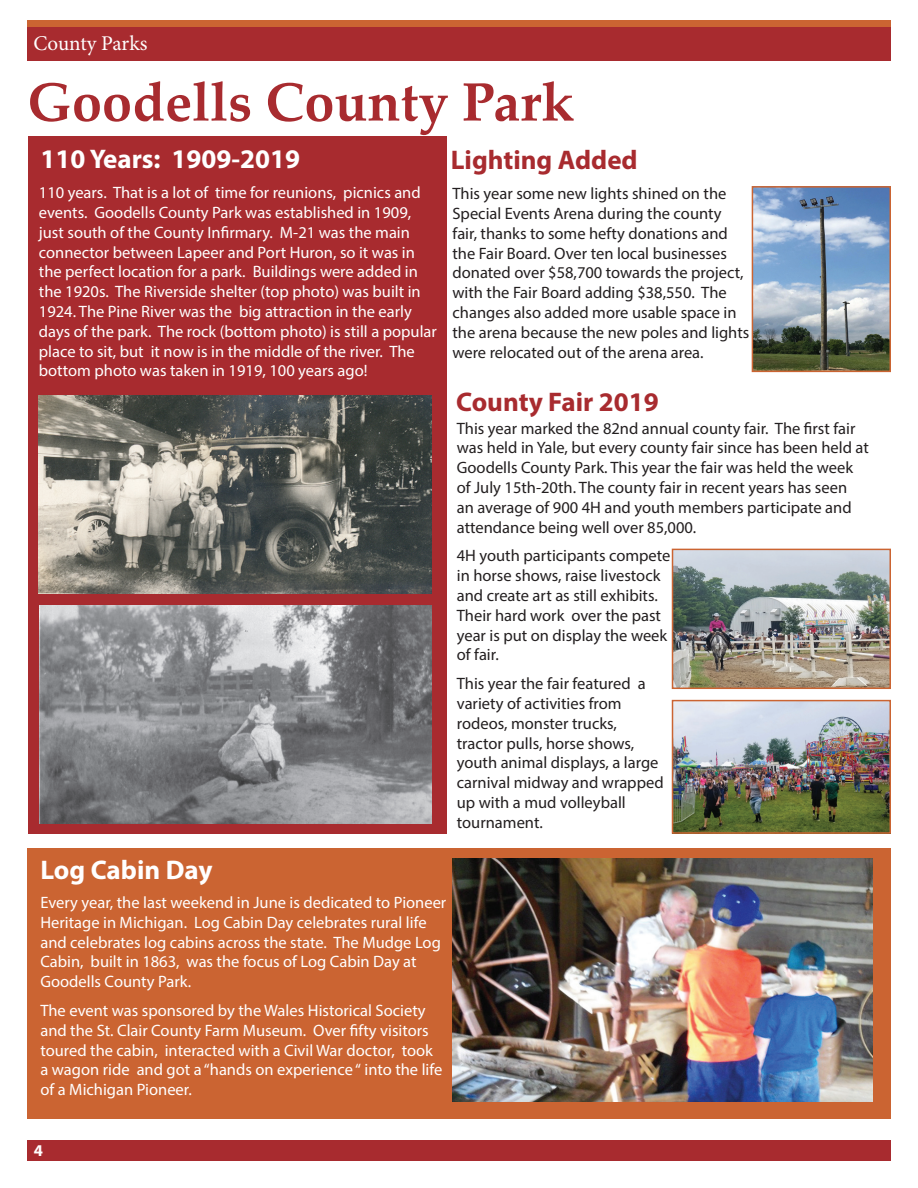
<style>
.page{position:relative;width:918px;height:1188px;background:#fff}
.page>*{position:absolute;margin:0;border:0;box-sizing:border-box;transform-origin:0 0}
.t1{font:700 54px "Palatino Linotype";color:#a82b2f}
.t2{font:700 27px "Myriad Pro";color:#fff}
.t3{font:700 27px "Myriad Pro";color:#a82b2f}
.t4{font:21px "Minion Pro";letter-spacing:-.005em;color:#fff}
.t5{font:16.5px/19.8px "Myriad Pro";color:#231f20}
.t6{font:16.5px/19.8px "Myriad Pro";color:#fff}
.t7{font:700 16.5px "Myriad Pro";color:#fff}
</style>
<div class="page">
<div style="left:28px;top:136px;width:419px;height:698px;background:#a82b2f"></div>
<div style="left:27px;top:848px;width:864px;height:271px;background:#cb6432"></div>
<div style="left:27px;top:25px;width:864px;height:36px;background:#a82b2f"></div>
<div style="left:27px;top:1141px;width:864px;height:20px;background:#a82b2f"></div>
<div style="left:27px;top:20px;width:864px;height:7px;background:#cb6432"></div>
<img style="left:453px;top:859px;width:420px;height:242px">
<img style="left:675px;top:552px;width:213px;height:134px">
<div style="left:672px;top:549px;width:219px;height:140px;border:2px solid #cb6432"></div>
<img style="left:675px;top:703px;width:213px;height:128px">
<div style="left:672px;top:700px;width:219px;height:134px;border:2px solid #cb6432"></div>
<img style="left:39px;top:606px;width:393px;height:217px">
<img style="left:39px;top:395px;width:393px;height:199px">
<img style="left:755px;top:189px;width:133px;height:180px">
<div style="left:752px;top:186px;width:139px;height:186px;border:2px solid #cb6432"></div>
<p class="t4" style="left:33px;top:29px;width:116px">County Parks</p>
<h1 class="t1" style="left:27px;top:64px;width:549px">Goodells County Park</h1>
<h2 class="t2" style="left:40px;top:142px;width:261px">110 Years: 1909-2019</h2>
<p class="t6" style="left:39px;top:182px;width:400px">110 years. That is a lot of time for reunions, picnics and events. Goodells County Park was established in 1909, just south of the County Infirmary. M-21 was the main connector between Lapeer and Port Huron, so it was in the perfect location for a park. Buildings were added in the 1920s. The Riverside shelter (top photo) was built in 1924. The Pine River was the big attraction in the early days of the park. The rock (bottom photo) is still a popular place to sit, but it now is in the middle of the river. The bottom photo was taken in 1919, 100 years ago!</p>
<h2 class="t2" style="left:40px;top:852px;width:174px">Log Cabin Day</h2>
<h2 class="t3" style="left:451px;top:142px;width:188px">Lighting Added</h2>
<p class="t5" style="left:453px;top:184px;width:298px">This year some new lights shined on the Special Events Arena during the county fair, thanks to some hefty donations and the Fair Board. Over ten local businesses donated over $58,700 towards the project, with the Fair Board adding $38,550. The changes also added more usable space in the arena because the new poles and lights were relocated out of the arena area.</p>
<h2 class="t3" style="left:456px;top:385px;width:204px">County Fair 2019</h2>
<p class="t5" style="left:457px;top:418px;width:414px">This year marked the 82nd annual county fair. The first fair was held in Yale, but every county fair since has been held at Goodells County Park. This year the fair was held the week of July 15th-20th. The county fair in recent years has seen<br>an average of 900 4H and youth members participate and attendance being well over 85,000.</p>
<p class="t5" style="left:457px;top:546px;width:215px">4H youth participants compete in horse shows, raise livestock and create art as still exhibits.<br>Their hard work over the past year is put on display the week of fair.</p>
<p class="t5" style="left:457px;top:673px;width:208px">This year the fair featured a variety of activities from rodeos, monster trucks, tractor pulls, horse shows, youth animal displays, a large carnival midway and wrapped up with a mud volleyball tournament.</p>
<p class="t6" style="left:40px;top:892px;width:407px">Every year, the last weekend in June is dedicated to Pioneer Heritage in Michigan. Log Cabin Day celebrates rural life and celebrates log cabins across the state. The Mudge Log Cabin, built in 1863, was the focus of Log Cabin Day at Goodells County Park.</p>
<p class="t6" style="left:40px;top:1000px;width:403px">The event was sponsored by the Wales Historical Society and the St. Clair County Farm Museum. Over fifty visitors toured the cabin, interacted with a Civil War doctor, took a wagon ride and got a “hands on experience “ into the life of a Michigan Pioneer.</p>
<p class="t7" style="left:34px;top:1140px;width:11px">4</p>
</div>
